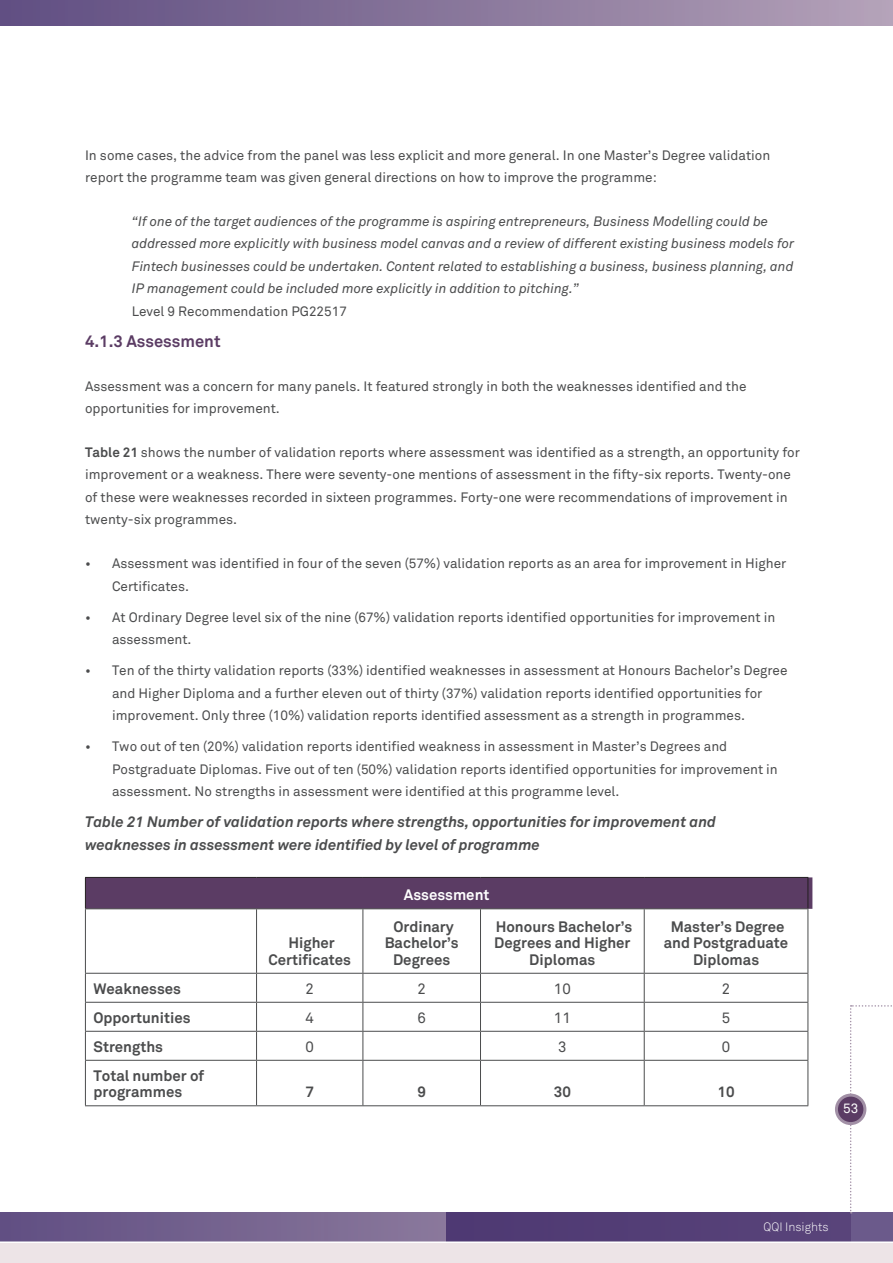
<style>
.page{position:relative;width:893px;height:1263px;background:#fff}
.page>*{position:absolute;margin:0;border:0;box-sizing:border-box;transform-origin:0 0}
.sub_heading{font:700 16.5px "Akkurat";color:#5b3c64}
.t1{font:700 15px/16.5px "Akkurat";color:#4b4c4d;text-align:center}
.Figure{font:italic 700 15px/22.5px "Akkurat";color:#4b4c4d}
.t2{font:15px "Akkurat";color:#4b4c4d}
.t3{font:700 15px "Akkurat";color:#fff}
.body{font:13.5px/22.5px "Akkurat";color:#4b4c4d}
.Quotes{font:italic 13.5px/22.5px "Akkurat";color:#4b4c4d}
.t4{font:13.5px "Akkurat";color:#f4eff0}
.t5{font:300 12px "Akkurat";color:#fff}
.s1{font-style:normal}
.s2{font-weight:700}
</style>
<div class="page">
<svg style="left:1px;top:1212px;width:445px;height:29px;background:#75638f"></svg>
<div style="left:0;top:1242px;width:893px;height:21px;background:#ede4e7"></div>
<svg style="left:446px;top:1212px;width:447px;height:29px;background:#554078"></svg>
<hr style="left:0;top:1241px;width:893px;height:2px;background:#fff">
<hr style="left:0;top:1212px;width:1px;height:30px;background:#614f83">
<div style="left:0;top:0;width:893px;height:26px;background:linear-gradient(to right,#5f4d81,#b3a1b7)"></div>
<svg style="left:850px;top:1005px;width:43px;height:208px"></svg>
<div style="left:836px;top:1095px;width:29px;height:28px;background:#5b3c64;border-radius:50%"></div>
<div style="left:835px;top:1093px;width:31px;height:32px;border:3px solid #a290a6;border-radius:50%"></div>
<div style="left:86px;top:877px;width:726px;height:32px;background:#5b3c64"></div>
<hr style="left:85px;top:878px;width:1px;height:30px;background:#231f20">
<hr style="left:85px;top:877px;width:172px;height:1px;background:#231f20">
<hr style="left:257px;top:877px;width:106px;height:1px;background:#231f20">
<hr style="left:363px;top:877px;width:117px;height:1px;background:#231f20">
<hr style="left:480px;top:877px;width:164px;height:1px;background:#231f20">
<hr style="left:644px;top:877px;width:164px;height:1px;background:#231f20">
<hr style="left:807px;top:878px;width:1px;height:30px;background:#231f20">
<hr style="left:85px;top:908px;width:172px;height:1px;background:#4b4c4d">
<hr style="left:85px;top:909px;width:1px;height:64px;background:#4b4c4d">
<hr style="left:257px;top:908px;width:106px;height:1px;background:#4b4c4d">
<hr style="left:256px;top:909px;width:1px;height:64px;background:#4b4c4d">
<hr style="left:363px;top:908px;width:117px;height:1px;background:#4b4c4d">
<hr style="left:363px;top:909px;width:1px;height:64px;background:#4b4c4d">
<hr style="left:480px;top:908px;width:164px;height:1px;background:#4b4c4d">
<hr style="left:480px;top:909px;width:1px;height:64px;background:#4b4c4d">
<hr style="left:644px;top:908px;width:164px;height:1px;background:#4b4c4d">
<hr style="left:644px;top:909px;width:1px;height:64px;background:#4b4c4d">
<hr style="left:807px;top:909px;width:1px;height:64px;background:#4b4c4d">
<hr style="left:85px;top:973px;width:172px;height:1px;background:#4b4c4d">
<hr style="left:257px;top:973px;width:106px;height:1px;background:#4b4c4d">
<hr style="left:363px;top:973px;width:117px;height:1px;background:#4b4c4d">
<hr style="left:480px;top:973px;width:164px;height:1px;background:#4b4c4d">
<hr style="left:644px;top:973px;width:164px;height:1px;background:#4b4c4d">
<hr style="left:85px;top:1002px;width:172px;height:1px;background:#4b4c4d">
<hr style="left:257px;top:1002px;width:106px;height:1px;background:#4b4c4d">
<hr style="left:363px;top:1002px;width:117px;height:1px;background:#4b4c4d">
<hr style="left:480px;top:1002px;width:164px;height:1px;background:#4b4c4d">
<hr style="left:644px;top:1002px;width:164px;height:1px;background:#4b4c4d">
<hr style="left:85px;top:1031px;width:172px;height:1px;background:#4b4c4d">
<svg style="left:85px;top:974px;width:1px;height:86px"></svg>
<hr style="left:257px;top:1031px;width:106px;height:1px;background:#4b4c4d">
<svg style="left:256px;top:974px;width:1px;height:86px"></svg>
<hr style="left:363px;top:1031px;width:117px;height:1px;background:#4b4c4d">
<svg style="left:363px;top:974px;width:1px;height:86px"></svg>
<hr style="left:480px;top:1031px;width:164px;height:1px;background:#4b4c4d">
<svg style="left:480px;top:974px;width:1px;height:86px"></svg>
<hr style="left:644px;top:1031px;width:164px;height:1px;background:#4b4c4d">
<svg style="left:644px;top:974px;width:1px;height:86px"></svg>
<svg style="left:807px;top:974px;width:1px;height:86px"></svg>
<hr style="left:85px;top:1060px;width:172px;height:1px;background:#4b4c4d">
<hr style="left:85px;top:1061px;width:1px;height:44px;background:#4b4c4d">
<hr style="left:257px;top:1060px;width:106px;height:1px;background:#4b4c4d">
<hr style="left:256px;top:1061px;width:1px;height:44px;background:#4b4c4d">
<hr style="left:363px;top:1060px;width:117px;height:1px;background:#4b4c4d">
<hr style="left:363px;top:1061px;width:1px;height:44px;background:#4b4c4d">
<hr style="left:480px;top:1060px;width:164px;height:1px;background:#4b4c4d">
<hr style="left:480px;top:1061px;width:1px;height:44px;background:#4b4c4d">
<hr style="left:644px;top:1060px;width:164px;height:1px;background:#4b4c4d">
<hr style="left:644px;top:1061px;width:1px;height:44px;background:#4b4c4d">
<hr style="left:807px;top:1061px;width:1px;height:44px;background:#4b4c4d">
<hr style="left:85px;top:1105px;width:172px;height:1px;background:#4b4c4d">
<hr style="left:257px;top:1105px;width:106px;height:1px;background:#4b4c4d">
<hr style="left:363px;top:1105px;width:117px;height:1px;background:#4b4c4d">
<hr style="left:480px;top:1105px;width:164px;height:1px;background:#4b4c4d">
<hr style="left:644px;top:1105px;width:164px;height:1px;background:#4b4c4d">
<p class="body" style="left:85px;top:144px;width:687px">In some cases, the advice from the panel was less explicit and more general. In one Master’s Degree validation report the programme team was given general directions on how to improve the programme:</p>
<p class="Quotes" style="left:132px;top:210px;width:664px">“If one of the target audiences of the programme is aspiring entrepreneurs, Business Modelling could be addressed more explicitly with business model canvas and a review of different existing business models for Fintech businesses could be undertaken. Content related to establishing a business, business planning, and IP management could be included more explicitly in addition to pitching.”<br><span class="s1">Level 9 Recommendation PG22517</span></p>
<p class="sub_heading" style="left:85px;top:331px;width:137px">4.1.3 Assessment</p>
<p class="body" style="left:85px;top:375px;width:663px">Assessment was a concern for many panels. It featured strongly in both the weaknesses identified and the opportunities for improvement.</p>
<p class="body" style="left:85px;top:441px;width:716px"><span class="s2">Table 21</span> shows the number of validation reports where assessment was identified as a strength, an opportunity for improvement or a weakness. There were seventy-one mentions of assessment in the fifty-six reports. Twenty-one of these were weaknesses recorded in sixteen programmes. Forty-one were recommendations of improvement in twenty-six programmes.</p>
<p class="body" style="left:112px;top:553px;width:676px;text-indent:-27px">• Assessment was identified in four of the seven (57%) validation reports as an area for improvement in Higher<br>Certificates.</p>
<p class="body" style="left:112px;top:606px;width:665px;text-indent:-27px">• At Ordinary Degree level six of the nine (67%) validation reports identified opportunities for improvement in assessment.</p>
<p class="body" style="left:112px;top:660px;width:677px;text-indent:-27px">• Ten of the thirty validation reports (33%) identified weaknesses in assessment at Honours Bachelor’s Degree and Higher Diploma and a further eleven out of thirty (37%) validation reports identified opportunities for improvement. Only three (10%) validation reports identified assessment as a strength in programmes.</p>
<p class="body" style="left:112px;top:736px;width:667px;text-indent:-27px">• Two out of ten (20%) validation reports identified weakness in assessment in Master’s Degrees and<br>Postgraduate Diplomas. Five out of ten (50%) validation reports identified opportunities for improvement in assessment. No strengths in assessment were identified at this programme level.</p>
<p class="Figure" style="left:85px;top:811px;width:633px">Table 21 Number of validation reports where strengths, opportunities for improvement and weaknesses in assessment were identified by level of programme</p>
<p class="t3" style="left:404px;top:885px;width:87px">Assessment</p>
<p class="t1" style="left:268px;top:935px;width:84px">Higher<br>Certificates</p>
<p class="t1" style="left:385px;top:918px;width:76px">Ordinary<br>Bachelor’s<br>Degrees</p>
<p class="t1" style="left:494px;top:918px;width:139px">Honours Bachelor’s<br>Degrees and Higher<br>Diplomas</p>
<p class="t1" style="left:664px;top:918px;width:126px">Master’s Degree and Postgraduate<br>Diplomas</p>
<p class="t1" style="left:94px;top:980px;width:89px">Weaknesses</p>
<p class="t2" style="left:306px;top:980px;width:10px">2</p>
<p class="t2" style="left:417px;top:980px;width:10px">2</p>
<p class="t2" style="left:554px;top:980px;width:18px">10</p>
<p class="t2" style="left:722px;top:980px;width:10px">2</p>
<p class="t1" style="left:94px;top:1009px;width:99px">Opportunities</p>
<p class="t2" style="left:306px;top:1009px;width:10px">4</p>
<p class="t2" style="left:417px;top:1009px;width:10px">6</p>
<p class="t2" style="left:554px;top:1009px;width:18px">11</p>
<p class="t2" style="left:722px;top:1009px;width:10px">5</p>
<p class="t1" style="left:94px;top:1038px;width:71px">Strengths</p>
<p class="t2" style="left:306px;top:1038px;width:10px">0</p>
<p class="t2" style="left:558px;top:1038px;width:10px">3</p>
<p class="t2" style="left:722px;top:1038px;width:10px">0</p>
<p class="t1" style="left:94px;top:1067px;width:112px;text-align:left">Total number of programmes</p>
<p class="t1" style="left:305px;top:1084px;width:10px">7</p>
<p class="t1" style="left:417px;top:1084px;width:10px">9</p>
<p class="t1" style="left:554px;top:1084px;width:19px">30</p>
<p class="t1" style="left:717px;top:1084px;width:19px">10</p>
<p class="t4" style="left:843px;top:1100px;width:17px">53</p>
<p class="t5" style="left:764px;top:1220px;width:67px">QQI Insights</p>
</div>
